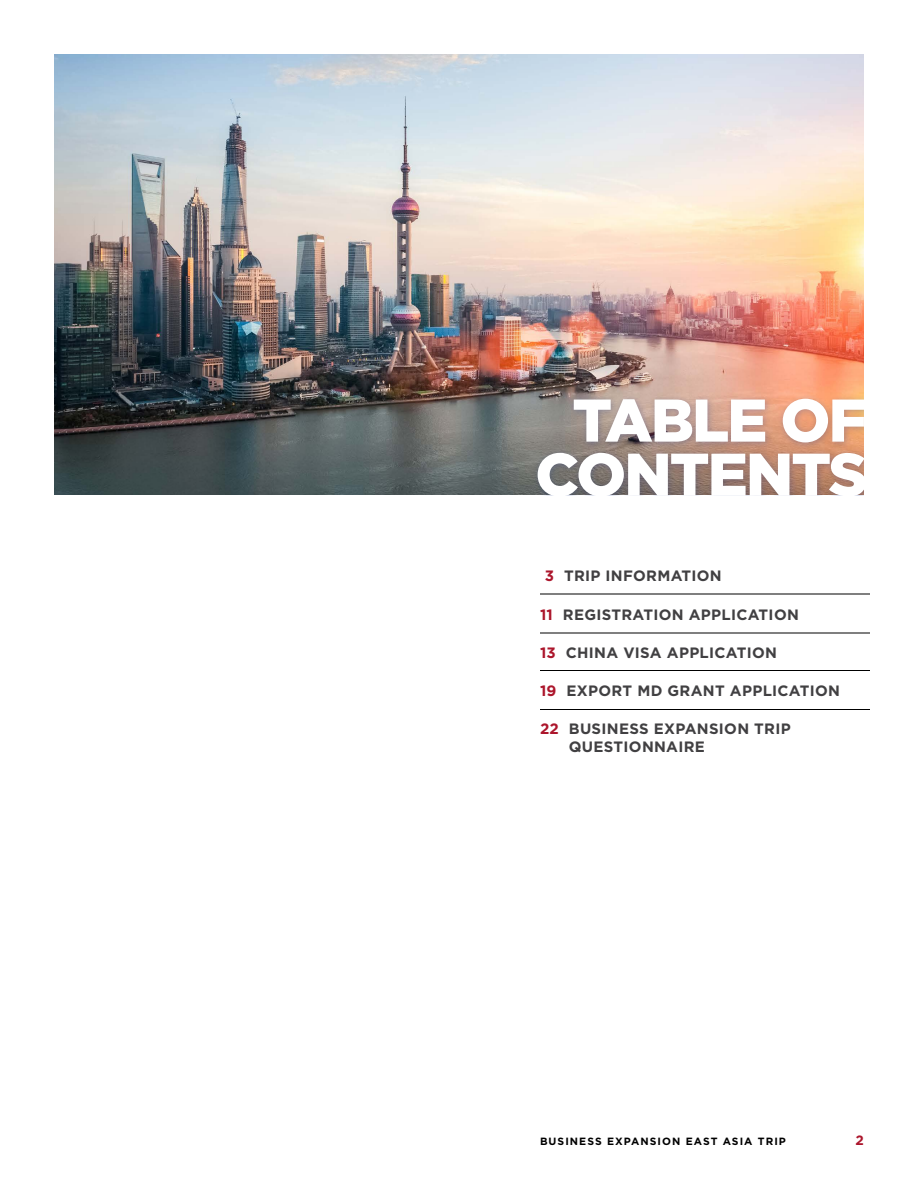
<style>
.page{position:relative;width:918px;height:1188px;background:#fff}
.page>*{position:absolute;margin:0;border:0;box-sizing:border-box;transform-origin:0 0}
.t1{font:900 60.15px/54.2px "Gotham";letter-spacing:-.03em;color:#fff;text-align:right}
.t2{font:700 15px/18px "Gotham";letter-spacing:.02em;color:#414042}
.t3{font:700 13.5px "Gotham";color:#ac162c}
.t4{font:700 10.5px "Gotham";letter-spacing:.1em;color:#000}
.s1{color:#ac162c}
</style>
<div class="page">
<img style="left:54px;top:54px;width:810px;height:441px">
<div style="left:532px;top:393px;width:332px;height:103px;background:#25408f;opacity:.3"></div>
<hr style="left:540px;top:594px;width:330px;height:1px;background:#000">
<hr style="left:540px;top:633px;width:330px;height:1px;background:#000">
<hr style="left:540px;top:670px;width:330px;height:1px;background:#000">
<hr style="left:540px;top:709px;width:330px;height:1px;background:#000">
<h1 class="t1" style="left:535px;top:392px;width:334px">TABLE OF<br>CONTENTS</h1>
<p class="t2" style="left:545px;top:567px;width:179px"><span class="s1">3</span> TRIP INFORMATION</p>
<p class="t2" style="left:540px;top:605px;width:260px"><span class="s1">11</span> REGISTRATION APPLICATION</p>
<p class="t2" style="left:540px;top:643px;width:239px"><span class="s1">13</span> CHINA VISA APPLICATION</p>
<p class="t2" style="left:540px;top:682px;width:302px"><span class="s1">19</span> EXPORT MD GRANT APPLICATION</p>
<p class="t2" style="left:569px;top:720px;width:223px;text-indent:-29px"><span class="s1">22</span> BUSINESS EXPANSION TRIP<br>QUESTIONNAIRE</p>
<p class="t4" style="left:540px;top:1134px;width:247px">BUSINESS EXPANSION EAST ASIA TRIP</p>
<p class="t3" style="left:856px;top:1131px;width:10px">2</p>
</div>
